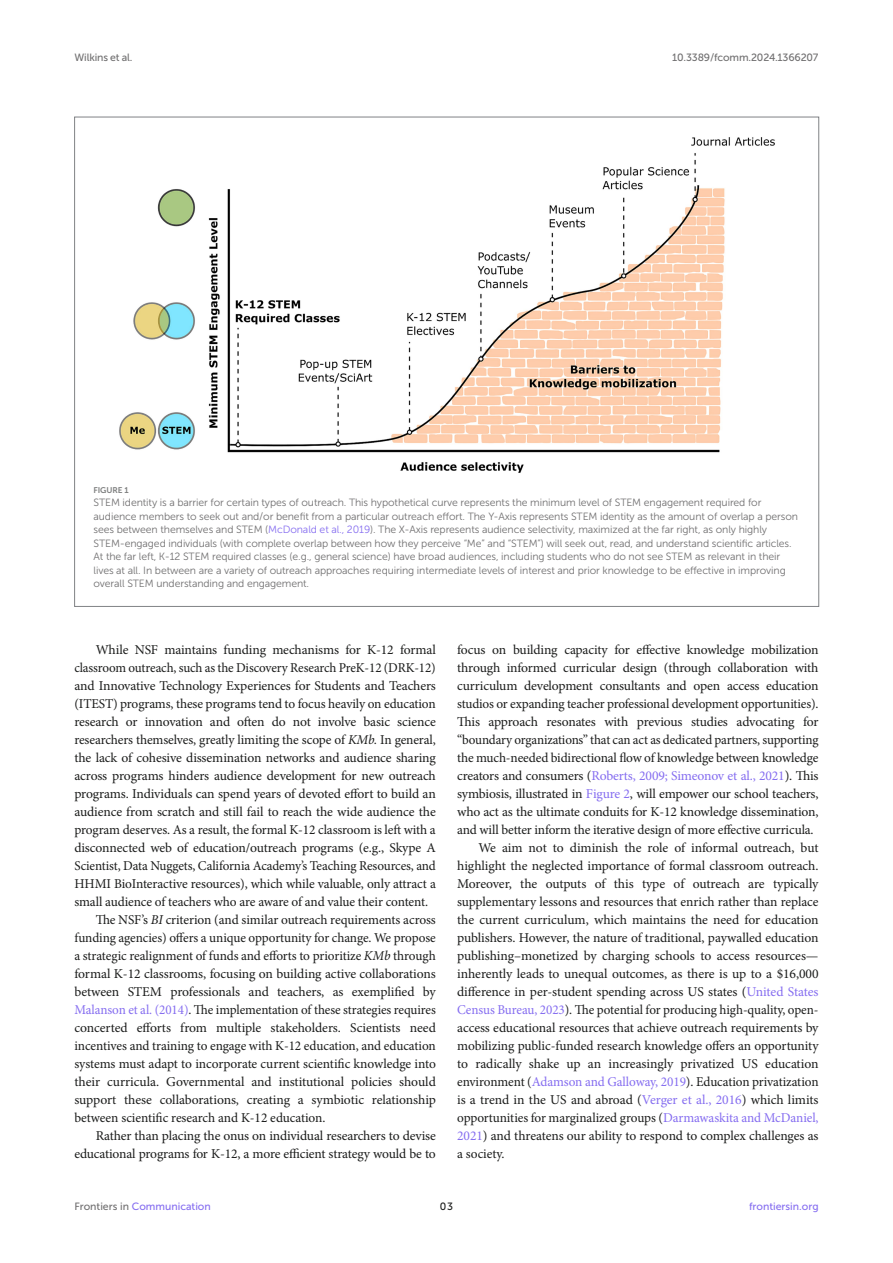
<style>
.page{position:relative;width:893px;height:1263px;background:#fff}
.page>*{position:absolute;margin:0;border:0;box-sizing:border-box;transform-origin:0 0}
.TEXT{font:13.5px/18px "Minion Pro";letter-spacing:-.01em;color:#1b1c1b;text-align:justify}
.FIG_LEG{font:10.5px/13.5px "Museo Sans 300";letter-spacing:-.01em;color:#706f70}
.t1{font:10.5px "Museo Sans 500";color:#856df0}
.t2{font:10.5px "Museo Sans 500";letter-spacing:-.015em;color:#706f70}
.t3{font:10.5px "Museo Sans 500";color:#1b1c1b}
.FIG_HD{font:8.25px "Museo Sans 700";letter-spacing:-.01em;color:#7e7f7f}
.s1{color:#856df0}
.s2{font-style:italic}
.s3{color:#706f70}
</style>
<div class="page">
<img style="left:119px;top:137px;width:656px;height:336px">
<p class="t2" style="left:74px;top:51px;width:60px">Wilkins et al.</p>
<p class="t2" style="left:672px;top:51px;width:148px">10.3389/fcomm.2024.1366207</p>
<p class="FIG_HD" style="left:94px;top:485px;width:37px">FIGURE 1</p>
<p class="FIG_LEG" style="left:94px;top:496px;width:706px">STEM identity is a barrier for certain types of outreach. This hypothetical curve represents the minimum level of STEM engagement required for audience members to seek out and/or benefit from a particular outreach effort. The Y-Axis represents STEM identity as the amount of overlap a person sees between themselves and STEM (<span class="s1">McDonald et al., 2019</span>). The X-Axis represents audience selectivity, maximized at the far right, as only highly STEM-engaged individuals (with complete overlap between how they perceive “Me” and “STEM”) will seek out, read, and understand scientific articles.<br>At the far left, K-12 STEM required classes (e.g., general science) have broad audiences, including students who do not see STEM as relevant in their lives at all. In between are a variety of outreach approaches requiring intermediate levels of interest and prior knowledge to be effective in improving overall STEM understanding and engagement.</p>
<p class="TEXT" style="left:74px;top:641px;width:363px;text-indent:21px">While NSF maintains funding mechanisms for K-12 formal classroom outreach, such as the Discovery Research PreK-12 (DRK-12) and Innovative Technology Experiences for Students and Teachers (ITEST) programs, these programs tend to focus heavily on education research or innovation and often do not involve basic science researchers themselves, greatly limiting the scope of <span class="s2">KMb.</span> In general, the lack of cohesive dissemination networks and audience sharing across programs hinders audience development for new outreach programs. Individuals can spend years of devoted effort to build an audience from scratch and still fail to reach the wide audience the program deserves. As a result, the formal K-12 classroom is left with a disconnected web of education/outreach programs (e.g., Skype A Scientist, Data Nuggets, California Academy’s Teaching Resources, and HHMI BioInteractive resources), which while valuable, only attract a small audience of teachers who are aware of and value their content.</p>
<p class="TEXT" style="left:74px;top:911px;width:363px;text-indent:21px">The NSF’s <span class="s2">BI</span> criterion (and similar outreach requirements across funding agencies) offers a unique opportunity for change. We propose a strategic realignment of funds and efforts to prioritize <span class="s2">KMb</span> through formal K-12 classrooms, focusing on building active collaborations between STEM professionals and teachers, as exemplified by <span class="s1">Malanson et al. (2014)</span>. The implementation of these strategies requires concerted efforts from multiple stakeholders. Scientists need incentives and training to engage with K-12 education, and education systems must adapt to incorporate current scientific knowledge into their curricula. Governmental and institutional policies should support these collaborations, creating a symbiotic relationship between scientific research and K-12 education.</p>
<p class="TEXT" style="left:74px;top:1127px;width:363px;text-align:right">Rather than placing the onus on individual researchers to devise educational programs for K-12, a more efficient strategy would be to</p>
<p class="TEXT" style="left:457px;top:641px;width:363px">focus on building capacity for effective knowledge mobilization through informed curricular design (through collaboration with curriculum development consultants and open access education studios or expanding teacher professional development opportunities).<br>This approach resonates with previous studies advocating for “boundary organizations” that can act as dedicated partners, supporting the much-needed bidirectional flow of knowledge between knowledge creators and consumers (<span class="s1">Roberts, 2009; Simeonov et al., 2021</span>). This symbiosis, illustrated in <span class="s1">Figure 2</span>, will empower our school teachers, who act as the ultimate conduits for K-12 knowledge dissemination, and will better inform the iterative design of more effective curricula.</p>
<p class="TEXT" style="left:457px;top:839px;width:363px;text-indent:21px">We aim not to diminish the role of informal outreach, but highlight the neglected importance of formal classroom outreach.<br>Moreover, the outputs of this type of outreach are typically supplementary lessons and resources that enrich rather than replace the current curriculum, which maintains the need for education publishers. However, the nature of traditional, paywalled education publishing–monetized by charging schools to access resources— inherently leads to unequal outcomes, as there is up to a $16,000 difference in per-student spending across US states (<span class="s1">United States Census Bureau, 2023</span>). The potential for producing high-quality, open&shy;access educational resources that achieve outreach requirements by mobilizing public-funded research knowledge offers an opportunity to radically shake up an increasingly privatized US education environment (<span class="s1">Adamson and Galloway, 2019</span>). Education privatization is a trend in the US and abroad (<span class="s1">Verger et al., 2016</span>) which limits opportunities for marginalized groups (<span class="s1">Darmawaskita and McDaniel, 2021</span>) and threatens our ability to respond to complex challenges as a society.</p>
<p class="t1" style="left:74px;top:1200px;width:138px"><span class="s3">Frontiers in</span> Communication</p>
<p class="t3" style="left:440px;top:1200px;width:15px">03</p>
<p class="t1" style="left:749px;top:1200px;width:71px">frontiersin.org</p>
</div>
